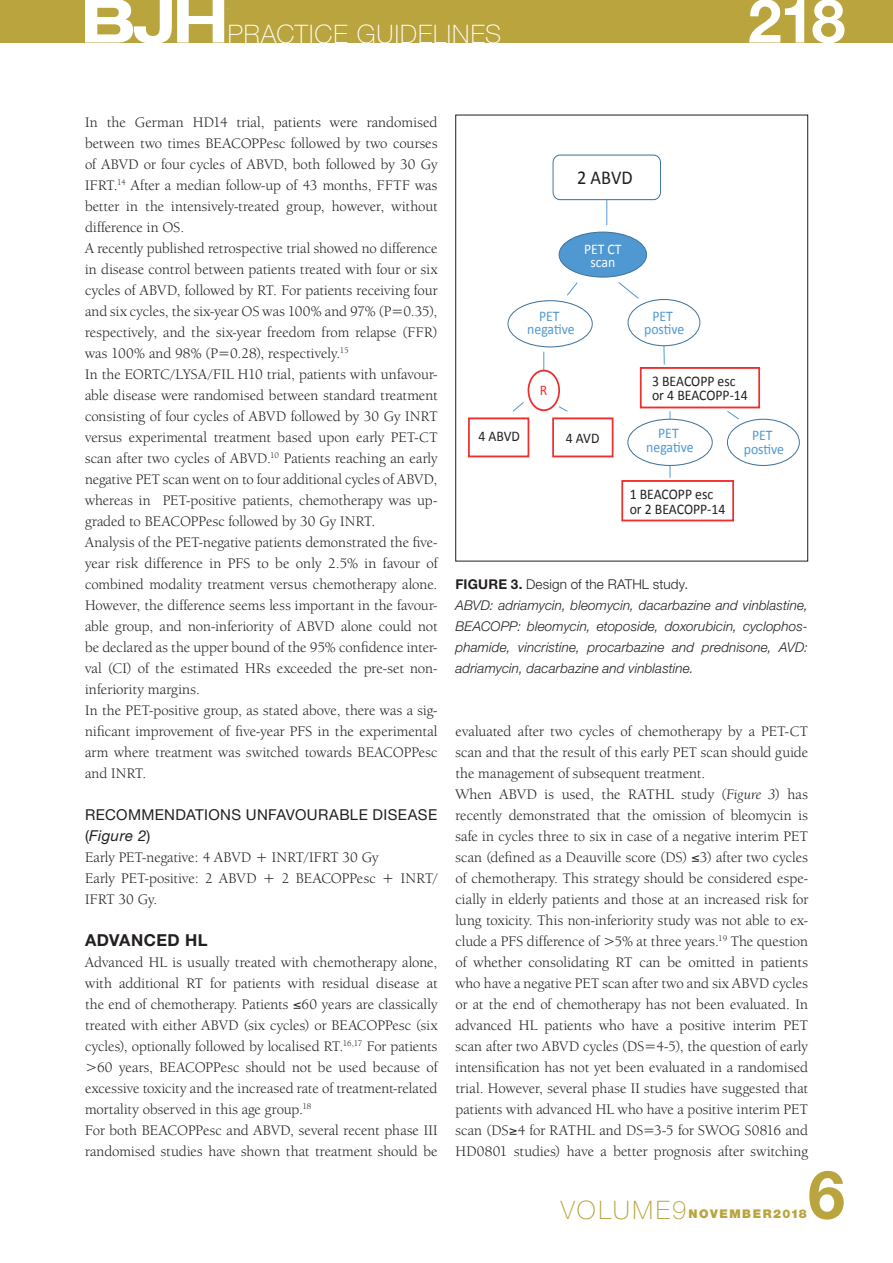
<style>
.page{position:relative;width:893px;height:1263px;background:#fff}
.page>*{position:absolute;margin:0;border:0;box-sizing:border-box;transform-origin:0 0}
.t1{font:700 66.9px "Helvetica Neue LT Std";color:#b9a43e}
.t2{font:700 60.75px "Helvetica Neue LT Std";color:#fff}
.t3{font:100 25.5px "Helvetica Neue LT Std";letter-spacing:.035em;color:#fff}
.t4{font:19.65px "Calibri";color:#231f20;scale:.93 1}
.KOPJE_2017{font:700 16.5px "Helvetica Neue LT Std";letter-spacing:.025em;color:#231f20}
.BODY_2017{font:15px/21px "Berkeley Oldstyle IT Cby BT";letter-spacing:.005em;color:#231f20;text-align:justify}
.SUBKOP_2017{font:15px/21px "Helvetica Neue LT Std";letter-spacing:.025em;color:#231f20}
.t5{font:14.7px/13.5px "Calibri";color:#231f20;scale:.93 1}
.t6{font:14.7px/13.2px "Calibri";letter-spacing:-.005em;color:#4f98d2;text-align:center;scale:.93 1}
.t7{font:14.7px/13.2px "Calibri";color:#fff;text-align:center;scale:.93 1}
.t8{font:14.7px "Calibri";color:#ee2f2d;scale:.93 1}
.BODY_2017-2{font:italic 300 13.5px/21px "Helvetica Neue LT Std";letter-spacing:.01em;color:#231f20;text-align:justify}
.BODY_2017-3{font:300 13.5px "Helvetica Neue LT Std";letter-spacing:.01em;color:#231f20}
.t9{font:900 12px "Helvetica Neue LT Std";letter-spacing:.125em;color:#b9a43e}
.s1{font-style:italic}
.s2{font-weight:700}
.s3{font-weight:100;font-size:25.5px}
</style>
<div class="page">
<div style="left:0;top:0;width:893px;height:43px;background:#b9a43e"></div>
<svg style="left:85px;top:0;width:140px;height:43px"></svg>
<svg style="left:544px;top:352px;width:1px;height:18px"></svg>
<div style="left:553px;top:155px;width:108px;height:45px;border:1px solid #3e749c;border-radius:7px"></div>
<div style="left:559px;top:232px;width:88px;height:45px;background:#4f98d2;border-radius:50%"></div>
<div style="left:559px;top:232px;width:88px;height:45px;border:1px solid #3e749c;border-radius:50%"></div>
<div style="left:508px;top:300px;width:85px;height:47px;border:1px solid #3e749c;border-radius:50%"></div>
<div style="left:628px;top:299px;width:72px;height:47px;border:1px solid #3e749c;border-radius:50%"></div>
<svg style="left:567px;top:282px;width:11px;height:14px"></svg>
<svg style="left:618px;top:282px;width:21px;height:17px"></svg>
<svg style="left:607px;top:200px;width:1px;height:25px"></svg>
<div style="left:528px;top:370px;width:32px;height:41px;border:2px solid #ee2f2d;border-radius:50%"></div>
<div style="left:640px;top:367px;width:120px;height:41px;border:2px solid #ee2f2d"></div>
<svg style="left:664px;top:346px;width:1px;height:18px"></svg>
<div style="left:468px;top:417px;width:61px;height:40px;border:2px solid #ee2f2d"></div>
<div style="left:552px;top:417px;width:61px;height:40px;border:2px solid #ee2f2d"></div>
<svg style="left:512px;top:402px;width:12px;height:10px"></svg>
<svg style="left:559px;top:406px;width:9px;height:6px"></svg>
<div style="left:627px;top:419px;width:86px;height:47px;border:1px solid #3e749c;border-radius:50%"></div>
<div style="left:727px;top:419px;width:73px;height:47px;border:1px solid #3e749c;border-radius:50%"></div>
<svg style="left:727px;top:411px;width:12px;height:9px"></svg>
<svg style="left:670px;top:465px;width:1px;height:13px"></svg>
<div style="left:621px;top:480px;width:113px;height:41px;border:2px solid #ee2f2d"></div>
<div style="left:455px;top:115px;width:353px;height:446px;border:1px solid #231f20"></div>
<p class="t3" style="left:228px;top:19px;width:275px">PRACTICE GUIDELINES</p>
<p class="t2" style="left:748px;top:-17px;width:99px">218</p>
<p class="BODY_2017" style="left:85px;top:111px;width:354px">In the German HD14 trial, patients were randomised between two times BEACOPPesc followed by two courses of ABVD or four cycles of ABVD, both followed by 30 Gy IFRT.<sup>14</sup> After a median follow-up of 43 months, FFTF was better in the intensively-treated group, however, without difference in OS.</p>
<p class="BODY_2017" style="left:85px;top:237px;width:354px">A recently published retrospective trial showed no difference in disease control between patients treated with four or six cycles of ABVD, followed by RT. For patients receiving four and six cycles, the six-year OS was 100% and 97% (P=0.35), respectively, and the six-year freedom from relapse (FFR) was 100% and 98% (P=0.28), respectively.<sup>15</sup></p>
<p class="BODY_2017" style="left:85px;top:363px;width:354px">In the EORTC/LYSA/FIL H10 trial, patients with unfavour&shy;able disease were randomised between standard treatment consisting of four cycles of ABVD followed by 30 Gy INRT versus experimental treatment based upon early PET-CT scan after two cycles of ABVD.<sup>10</sup> Patients reaching an early negative PET scan went on to four additional cycles of ABVD, whereas in PET-positive patients, chemotherapy was up&shy;graded to BEACOPPesc followed by 30 Gy INRT.</p>
<p class="BODY_2017" style="left:85px;top:531px;width:354px">Analysis of the PET-negative patients demonstrated the five&shy;year risk difference in PFS to be only 2.5% in favour of combined modality treatment versus chemotherapy alone.<br>However, the difference seems less important in the favour&shy;able group, and non-inferiority of ABVD alone could not be declared as the upper bound of the 95% confidence inter&shy;val (CI) of the estimated HRs exceeded the pre-set non&shy;inferiority margins.</p>
<p class="BODY_2017" style="left:85px;top:699px;width:354px">In the PET-positive group, as stated above, there was a sig&shy;nificant improvement of five-year PFS in the experimental arm where treatment was switched towards BEACOPPesc and INRT.</p>
<p class="SUBKOP_2017" style="left:85px;top:803px;width:354px">RECOMMENDATIONS UNFAVOURABLE DISEASE (<span class="s1">Figure 2</span>)</p>
<p class="BODY_2017" style="left:85px;top:846px;width:295px">Early PET-negative: 4 ABVD + INRT/IFRT 30 Gy</p>
<p class="BODY_2017" style="left:85px;top:867px;width:354px">Early PET-positive: 2 ABVD + 2 BEACOPPesc + INRT/<br>IFRT 30 Gy.</p>
<p class="KOPJE_2017" style="left:85px;top:929px;width:124px">ADVANCED HL</p>
<p class="BODY_2017" style="left:85px;top:951px;width:354px">Advanced HL is usually treated with chemotherapy alone, with additional RT for patients with residual disease at the end of chemotherapy. Patients ≤60 years are classically treated with either ABVD (six cycles) or BEACOPPesc (six cycles), optionally followed by localised RT.<sup>16,17</sup> For patients &gt;60 years, BEACOPPesc should not be used because of excessive toxicity and the increased rate of treatment-related mortality observed in this age group.<sup>18</sup></p>
<p class="BODY_2017" style="left:85px;top:1119px;width:354px">For both BEACOPPesc and ABVD, several recent phase III randomised studies have shown that treatment should be</p>
<p class="t4" style="left:577px;top:163px;width:61px">2 ABVD</p>
<p class="t7" style="left:584px;top:242px;width:42px">PET CT scan</p>
<p class="t6" style="left:527px;top:309px;width:53px">PET negative</p>
<p class="t6" style="left:644px;top:309px;width:45px">PET postive</p>
<p class="t8" style="left:540px;top:380px;width:10px">R</p>
<p class="t5" style="left:652px;top:374px;width:104px">3 BEACOPP esc or 4 BEACOPP-14</p>
<p class="t5" style="left:478px;top:429px;width:46px">4 ABVD</p>
<p class="t5" style="left:566px;top:431px;width:38px">4 AVD</p>
<p class="t6" style="left:646px;top:426px;width:53px">PET negative</p>
<p class="t6" style="left:744px;top:429px;width:45px">PET postive</p>
<p class="t5" style="left:630px;top:485px;width:104px;line-height:15.5px">1 BEACOPP esc or 2 BEACOPP-14</p>
<p class="BODY_2017-3" style="left:455px;top:575px;width:234px"><span class="s2">FIGURE 3.</span> Design of the RATHL study.</p>
<p class="BODY_2017-2" style="left:455px;top:594px;width:354px">ABVD: adriamycin, bleomycin, dacarbazine and vinblastine, BEACOPP: bleomycin, etoposide, doxorubicin, cyclophos&shy;phamide, vincristine, procarbazine and prednisone, AVD: adriamycin, dacarbazine and vinblastine.</p>
<p class="BODY_2017" style="left:455px;top:720px;width:354px">evaluated after two cycles of chemotherapy by a PET-CT scan and that the result of this early PET scan should guide the management of subsequent treatment.</p>
<p class="BODY_2017" style="left:455px;top:783px;width:354px">When ABVD is used, the RATHL study (<span class="s1">Figure 3</span>) has recently demonstrated that the omission of bleomycin is safe in cycles three to six in case of a negative interim PET scan (defined as a Deauville score (DS) ≤3) after two cycles of chemotherapy. This strategy should be considered espe&shy;cially in elderly patients and those at an increased risk for lung toxicity. This non-inferiority study was not able to ex&shy;clude a PFS difference of &gt;5% at three years.<sup>19</sup> The question of whether consolidating RT can be omitted in patients who have a negative PET scan after two and six ABVD cycles or at the end of chemotherapy has not been evaluated. In advanced HL patients who have a positive interim PET scan after two ABVD cycles (DS=4-5), the question of early intensification has not yet been evaluated in a randomised trial. However, several phase II studies have suggested that patients with advanced HL who have a positive interim PET scan (DS≥4 for RATHL and DS=3-5 for SWOG S0816 and HD0801 studies) have a better prognosis after switching</p>
<h1 class="t1" style="left:808px;top:1153px;width:39px">6</h1>
<p class="t9" style="left:561px;top:1206px;width:248px"><span class="s3">VOLUME9</span>NOVEMBER2018</p>
</div>
